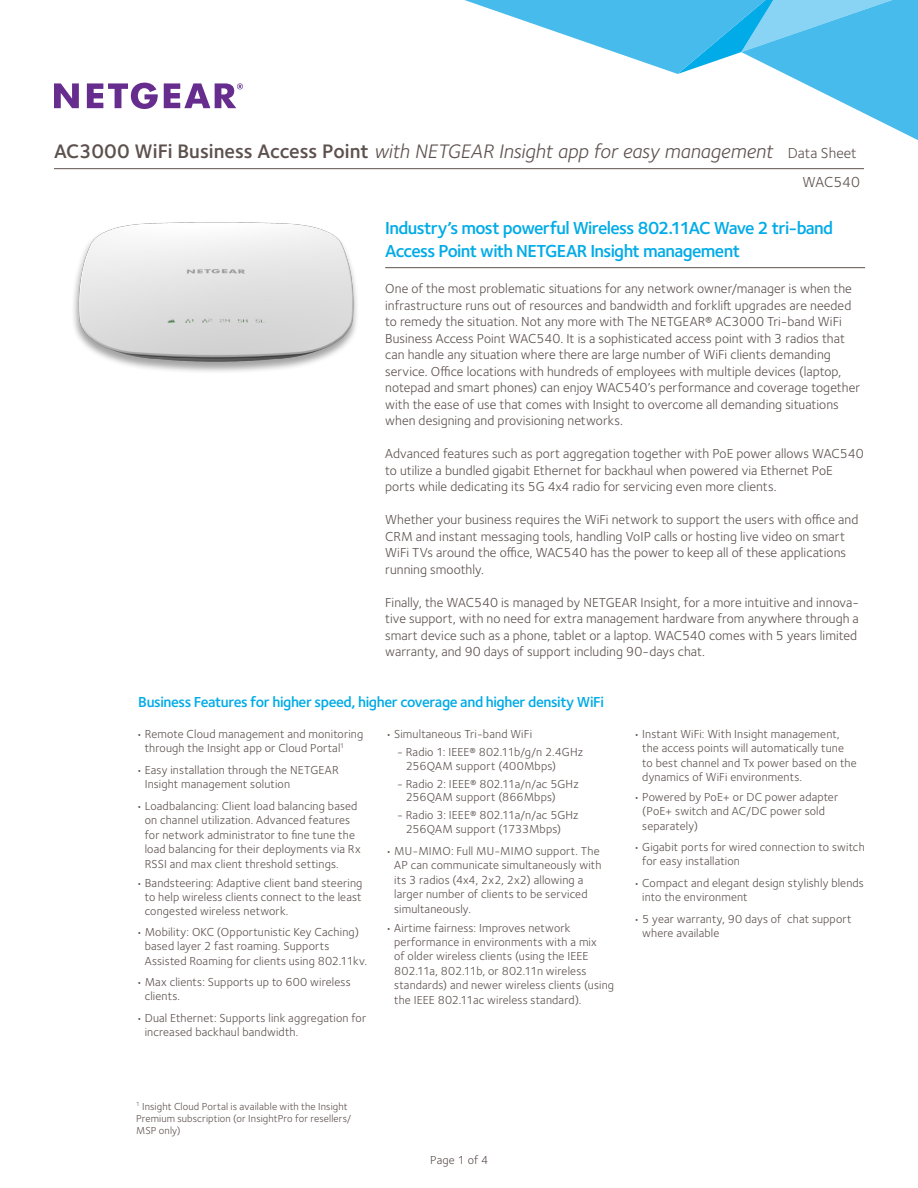
<style>
.page{position:relative;width:918px;height:1188px;background:#fff}
.page>*{position:absolute;margin:0;border:0;box-sizing:border-box;transform-origin:0 0}
.t1{font:italic 20.25px "Foundry Sterling";letter-spacing:-.005em;color:#5d514e}
.Sub_Heads_-_FoundryS{font:600 18px/22.5px "Foundry Sterling";letter-spacing:-.035em;color:#00abe7}
.Spec_Head{font:600 15px "Foundry Sterling";letter-spacing:-.025em;color:#00abe7}
.t2{font:15px "Foundry Sterling";letter-spacing:-.01em;color:#5d514e}
.t3{font:13.5px/16.5px "Foundry Sterling";letter-spacing:.005em;color:#5d514e}
.Body_Copy_Small_-_Fo{font:12px/14.4px "Foundry Sterling";letter-spacing:.015em;color:#5d514e}
.t4{font:10.5px/12px "Foundry Sterling";letter-spacing:.01em;color:#5d514e}
.s1{font-weight:600;font-style:normal}
.s2{font-style:normal;font-size:15px}
</style>
<div class="page">
<svg style="left:464px;top:0;width:454px;height:140px"></svg>
<svg style="left:164px;top:83px;width:79px;height:25px"></svg>
<svg style="left:54px;top:83px;width:25px;height:25px"></svg>
<svg style="left:87px;top:83px;width:71px;height:26px"></svg>
<hr style="left:54px;top:168px;width:810px;height:1px;background:#5d514e">
<hr style="left:385px;top:267px;width:480px;height:1px;background:#5d514e">
<img style="left:73px;top:222px;width:284px;height:150px">
<h1 class="t1" style="left:54px;top:139px;width:804px"><span class="s1">AC3000 WiFi Business Access Point</span> with NETGEAR Insight app for easy management <span class="s2">Data Sheet</span></h1>
<p class="t2" style="left:803px;top:174px;width:59px">WAC540</p>
<p class="Sub_Heads_-_FoundryS" style="left:385px;top:217px;width:450px">Industry’s most powerful Wireless 802.11AC Wave 2 tri-band<br>Access Point with NETGEAR Insight management</p>
<p class="t3" style="left:385px;top:281px;width:477px">One of the most problematic situations for any network owner/manager is when the infrastructure runs out of resources and bandwidth and forklift upgrades are needed to remedy the situation. Not any more with The NETGEAR® AC3000 Tri-band WiFi Business Access Point WAC540. It is a sophisticated access point with 3 radios that can handle any situation where there are large number of WiFi clients demanding service. Office locations with hundreds of employees with multiple devices (laptop, notepad and smart phones) can enjoy WAC540’s performance and coverage together with the ease of use that comes with Insight to overcome all demanding situations when designing and provisioning networks.</p>
<p class="t3" style="left:385px;top:446px;width:480px">Advanced features such as port aggregation together with PoE power allows WAC540 to utilize a bundled gigabit Ethernet for backhaul when powered via Ethernet PoE ports while dedicating its 5G 4x4 radio for servicing even more clients.</p>
<p class="t3" style="left:385px;top:512px;width:475px">Whether your business requires the WiFi network to support the users with office and CRM and instant messaging tools, handling VoIP calls or hosting live video on smart WiFi TVs around the office, WAC540 has the power to keep all of these applications running smoothly.</p>
<p class="t3" style="left:385px;top:594px;width:475px">Finally, the WAC540 is managed by NETGEAR Insight, for a more intuitive and innova&shy;tive support, with no need for extra management hardware from anywhere through a smart device such as a phone, tablet or a laptop. WAC540 comes with 5 years limited warranty, and 90 days of support including 90-days chat.</p>
<p class="Spec_Head" style="left:138px;top:693px;width:467px">Business Features for higher speed, higher coverage and higher density WiFi</p>
<p class="Body_Copy_Small_-_Fo" style="left:386px;top:727px;width:148px">• Simultaneous Tri-band WiFi</p>
<p class="Body_Copy_Small_-_Fo" style="left:406px;top:745px;width:179px;line-height:13.5px;text-indent:-9px">- Radio 1: IEEE® 802.11b/g/n 2.4GHz<br>256QAM support (400Mbps)</p>
<p class="Body_Copy_Small_-_Fo" style="left:406px;top:777px;width:175px;line-height:13.5px;text-indent:-9px">- Radio 2: IEEE® 802.11a/n/ac 5GHz<br>256QAM support (866Mbps)</p>
<p class="Body_Copy_Small_-_Fo" style="left:406px;top:808px;width:175px;line-height:13.5px;text-indent:-9px">- Radio 3: IEEE® 802.11a/n/ac 5GHz<br>256QAM support (1733Mbps)</p>
<p class="Body_Copy_Small_-_Fo" style="left:394px;top:844px;width:209px;text-indent:-9px">• MU-MIMO: Full MU-MIMO support. The AP can communicate simultaneously with its 3 radios (4x4, 2x2, 2x2) allowing a larger number of clients to be serviced simultaneously.</p>
<p class="Body_Copy_Small_-_Fo" style="left:394px;top:920px;width:221px;text-indent:-9px">• Airtime fairness: Improves network performance in environments with a mix<br>of older wireless clients (using the IEEE 802.11a, 802.11b, or 802.11n wireless standards) and newer wireless clients (using the IEEE 802.11ac wireless standard).</p>
<p class="Body_Copy_Small_-_Fo" style="left:145px;top:727px;width:220px;text-indent:-9px">• Remote Cloud management and monitoring through the Insight app or Cloud Portal<sup>1</sup></p>
<p class="Body_Copy_Small_-_Fo" style="left:145px;top:763px;width:196px;text-indent:-9px">• Easy installation through the NETGEAR<br>Insight management solution</p>
<p class="Body_Copy_Small_-_Fo" style="left:145px;top:799px;width:218px;text-indent:-9px">• Loadbalancing: Client load balancing based on channel utilization. Advanced features for network administrator to fine tune the load balancing for their deployments via Rx RSSI and max client threshold settings.</p>
<p class="Body_Copy_Small_-_Fo" style="left:145px;top:875px;width:219px;text-align:justify;text-indent:-9px">• Bandsteering: Adaptive client band steering to help wireless clients connect to the least congested wireless network.</p>
<p class="Body_Copy_Small_-_Fo" style="left:145px;top:925px;width:224px;text-indent:-9px">• Mobility: OKC (Opportunistic Key Caching) based layer 2 fast roaming. Supports<br>Assisted Roaming for clients using 802.11kv.</p>
<p class="Body_Copy_Small_-_Fo" style="left:145px;top:974px;width:207px;text-indent:-9px">• Max clients: Supports up to 600 wireless clients.</p>
<p class="Body_Copy_Small_-_Fo" style="left:145px;top:1010px;width:223px;text-indent:-9px">• Dual Ethernet: Supports link aggregation for increased backhaul bandwidth.</p>
<p class="Body_Copy_Small_-_Fo" style="left:642px;top:727px;width:216px;text-indent:-9px">• Instant WiFi: With Insight management, the access points will automatically tune to best channel and Tx power based on the dynamics of WiFi environments.</p>
<p class="Body_Copy_Small_-_Fo" style="left:642px;top:790px;width:197px;text-indent:-9px">• Powered by PoE+ or DC power adapter (PoE+ switch and AC/DC power sold separately)</p>
<p class="Body_Copy_Small_-_Fo" style="left:642px;top:839px;width:224px;text-indent:-9px">• Gigabit ports for wired connection to switch for easy installation</p>
<p class="Body_Copy_Small_-_Fo" style="left:642px;top:875px;width:223px;text-indent:-9px">• Compact and elegant design stylishly blends into the environment</p>
<p class="Body_Copy_Small_-_Fo" style="left:642px;top:911px;width:211px;text-indent:-9px">• 5 year warranty, 90 days of chat support where available</p>
<p class="t4" style="left:136px;top:1100px;width:217px"><sup>1</sup> Insight Cloud Portal is available with the Insight<br>Premium subscription (or InsightPro for resellers/<br>MSP only)</p>
<p class="Body_Copy_Small_-_Fo" style="left:430px;top:1153px;width:60px">Page 1 of 4</p>
</div>
